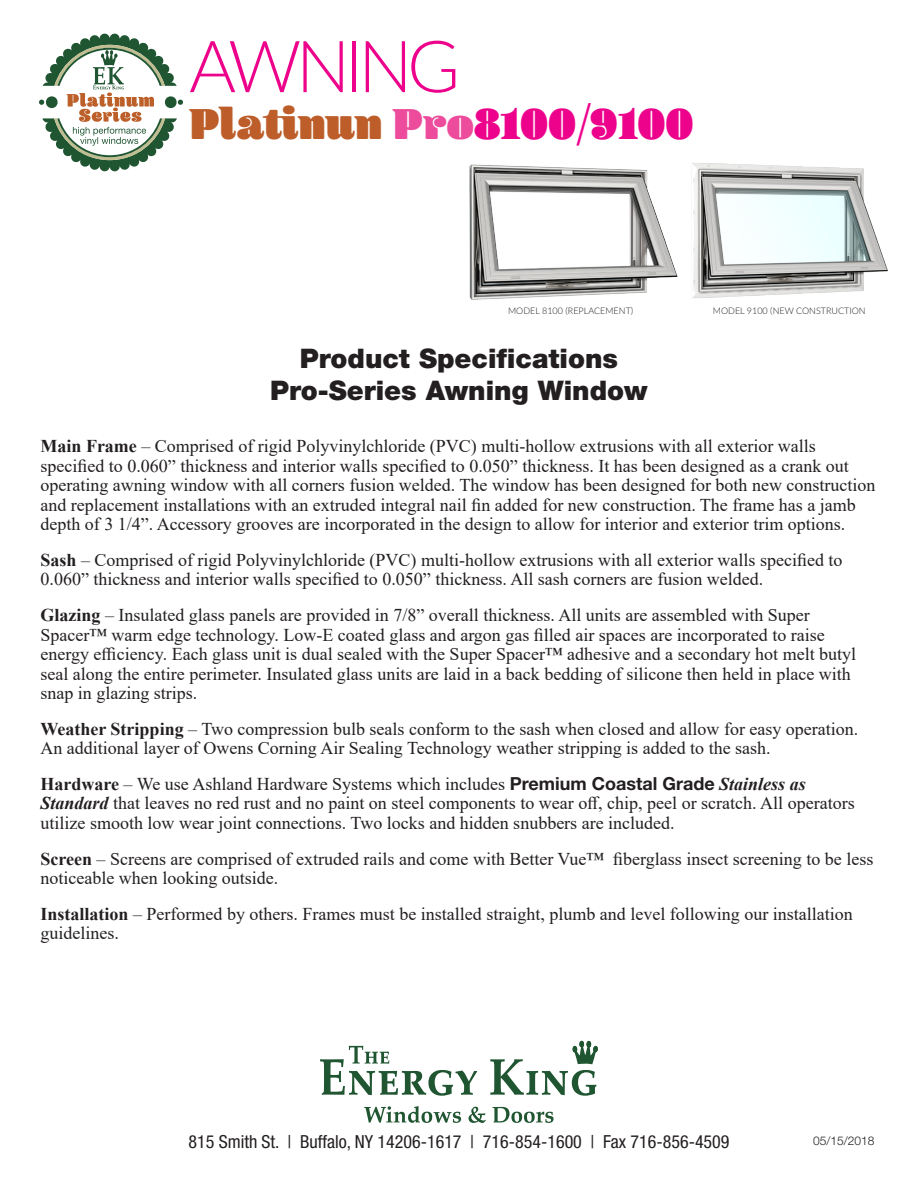
<style>
.page{position:relative;width:918px;height:1188px;background:#fff}
.page>*{position:absolute;margin:0;border:0;box-sizing:border-box;transform-origin:0 0}
.t1{font:300 72px "Lato";letter-spacing:-.075em;color:#ed028c}
.t2{font:900 45px "Blenny";color:#ed028c}
.t3{font:900 27px "Helvetica Neue LT Pro";color:#231f20}
.t4{font:18px/19.5px "Times New Roman";color:#231f20}
.t5{font:condensed 18px "Helvetica Neue LT Pro";color:#231f20}
.t6{font:300 12px "Helvetica Neue LT Pro";color:#231f20}
.t7{font:300 9px "Lato";color:#231f20}
.s1{color:#bd5e2a}
.s2{color:#ed4c9c}
.s3{font-weight:700}
.s4{font-family:"Helvetica Neue LT Pro";font-weight:700}
.s5{font-weight:700;font-style:italic}
</style>
<div class="page">
<svg style="left:39px;top:34px;width:144px;height:137px"></svg>
<img style="left:469px;top:164px;width:209px;height:136px">
<img style="left:691px;top:163px;width:197px;height:135px">
<svg style="left:320px;top:1046px;width:157px;height:50px"></svg>
<svg style="left:490px;top:1041px;width:108px;height:55px"></svg>
<svg style="left:364px;top:1106px;width:97px;height:17px"></svg>
<svg style="left:469px;top:1107px;width:17px;height:16px"></svg>
<svg style="left:493px;top:1107px;width:61px;height:16px"></svg>
<p class="t1" style="left:189px;top:16px;width:273px">AWNING</p>
<p class="t2" style="left:189px;top:97px;width:506px"><span class="s1">Platinun</span> <span class="s2">Pro</span>8100/9100</p>
<p class="t7" style="left:508px;top:305px;width:127px">MODEL 8100 (REPLACEMENT)</p>
<p class="t7" style="left:713px;top:305px;width:154px">MODEL 9100 (NEW CONSTRUCTION</p>
<p class="t3" style="left:300px;top:342px;width:320px">Product Specifications</p>
<p class="t3" style="left:270px;top:374px;width:379px">Pro-Series Awning Window</p>
<p class="t4" style="left:40px;top:436px;width:837px"><span class="s3">Main Frame</span> – Comprised of rigid Polyvinylchloride (PVC) multi-hollow extrusions with all exterior walls specified to 0.060” thickness and interior walls specified to 0.050” thickness. It has been designed as a crank out operating awning window with all corners fusion welded. The window has been designed for both new construction and replacement installations with an extruded integral nail fin added for new construction. The frame has a jamb depth of 3 1/4”. Accessory grooves are incorporated in the design to allow for interior and exterior trim options.</p>
<p class="t4" style="left:40px;top:550px;width:804px"><span class="s3">Sash</span> – Comprised of rigid Polyvinylchloride (PVC) multi-hollow extrusions with all exterior walls specified to<br>0.060” thickness and interior walls specified to 0.050” thickness. All sash corners are fusion welded.</p>
<p class="t4" style="left:40px;top:605px;width:817px"><span class="s3">Glazing</span> – Insulated glass panels are provided in 7/8” overall thickness. All units are assembled with Super Spacer™ warm edge technology. Low-E coated glass and argon gas filled air spaces are incorporated to raise energy efficiency. Each glass unit is dual sealed with the Super Spacer™ adhesive and a secondary hot melt butyl seal along the entire perimeter. Insulated glass units are laid in a back bedding of silicone then held in place with snap in glazing strips.</p>
<p class="t4" style="left:40px;top:718px;width:819px"><span class="s3">Weather Stripping</span> – Two compression bulb seals conform to the sash when closed and allow for easy operation.<br>An additional layer of Owens Corning Air Sealing Technology weather stripping is added to the sash.</p>
<p class="t4" style="left:40px;top:774px;width:816px"><span class="s3">Hardware</span> – We use Ashland Hardware Systems which includes <span class="s4">Premium Coastal Grade</span> <span class="s5">Stainless as<br>Standard</span> that leaves no red rust and no paint on steel components to wear off, chip, peel or scratch. All operators utilize smooth low wear joint connections. Two locks and hidden snubbers are included.</p>
<p class="t4" style="left:40px;top:848px;width:834px"><span class="s3">Screen</span> – Screens are comprised of extruded rails and come with Better Vue™ fiberglass insect screening to be less noticeable when looking outside.</p>
<p class="t4" style="left:40px;top:904px;width:814px"><span class="s3">Installation</span> – Performed by others. Frames must be installed straight, plumb and level following our installation guidelines.</p>
<p class="t5" style="left:188px;top:1131px;width:543px">815 Smith St. | Buffalo, NY 14206-1617 | 716-854-1600 | Fax 716-856-4509</p>
<p class="t6" style="left:813px;top:1133px;width:63px">05/15/2018</p>
</div>
